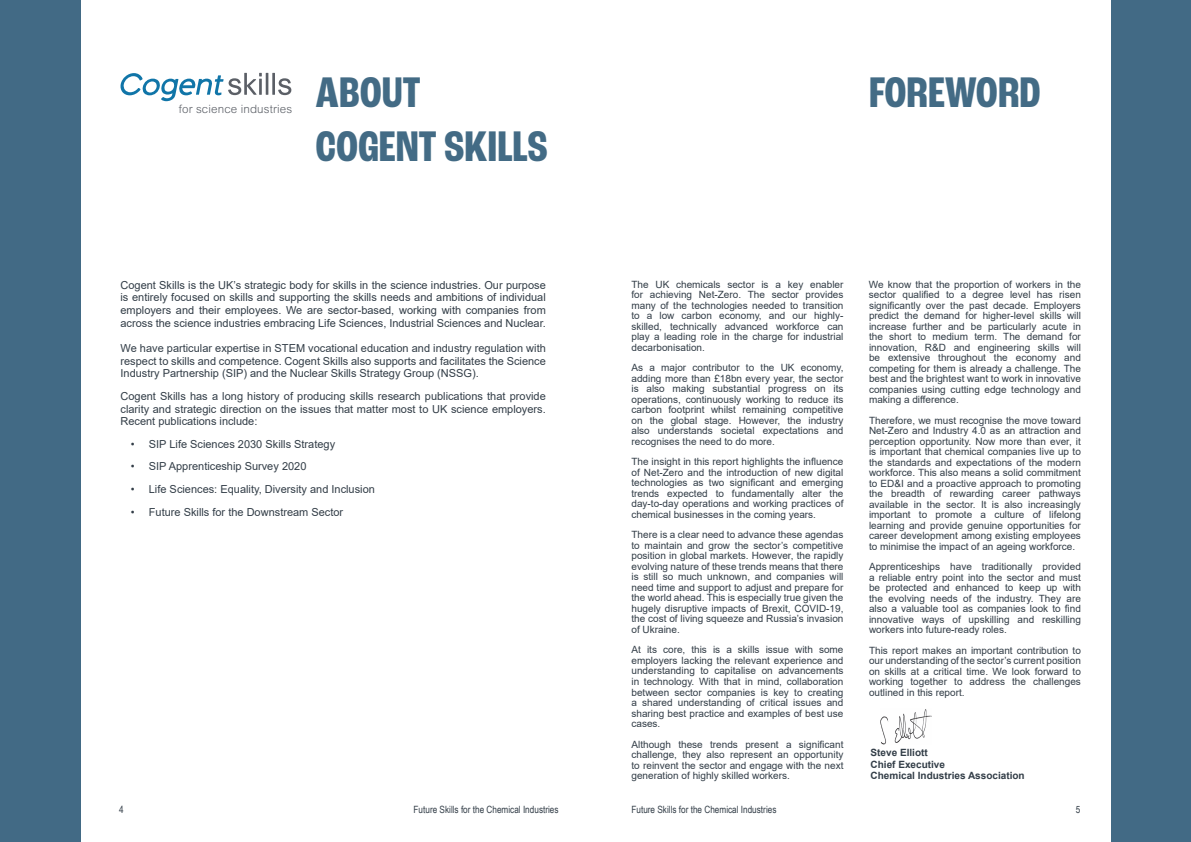
<style>
.page{position:relative;width:1191px;height:842px;background:#fff}
.page>*{position:absolute;margin:0;border:0;box-sizing:border-box;transform-origin:0 0}
.t1{font:700 condensed 45px/54px "Roc Grotesk";color:#436b85}
.t2{font:300 11.5px "Arial";letter-spacing:.01em;color:#5b5f66}
.t3{font:11px/12.6px "Arial";color:#323d47;text-align:justify}
.t4{font:10px/10.5px "Arial";color:#323d47;text-align:justify}
.t5{font:10px "Arial Narrow";color:#323d47}
.t6{font:700 10px/11.5px "Arial";color:#323d47}
</style>
<div class="page">
<div style="left:0;top:0;width:81px;height:842px;background:#426a85"></div>
<hr style="left:266px;top:73px;width:2px;height:22px;background:#5b5f66">
<hr style="left:244px;top:73px;width:3px;height:22px;background:#5b5f66">
<hr style="left:272px;top:73px;width:3px;height:22px;background:#5b5f66">
<svg style="left:278px;top:78px;width:13px;height:17px"></svg>
<svg style="left:247px;top:73px;width:15px;height:22px"></svg>
<svg style="left:120px;top:73px;width:121px;height:28px"></svg>
<div style="left:1111px;top:0;width:80px;height:842px;background:#426a85"></div>
<img style="left:880px;top:709px;width:51px;height:35px">
<p class="t2" style="left:179px;top:102px;width:115px">for science industries</p>
<h1 class="t1" style="left:315px;top:66px;width:234px">ABOUT<br>COGENT SKILLS</h1>
<p class="t3" style="left:120px;top:278px;width:427px">Cogent Skills is the UK’s strategic body for skills in the science industries. Our purpose is entirely focused on skills and supporting the skills needs and ambitions of individual employers and their employees. We are sector-based, working with companies from across the science industries embracing Life Sciences, Industrial Sciences and Nuclear.</p>
<p class="t3" style="left:120px;top:342px;width:427px">We have particular expertise in STEM vocational education and industry regulation with respect to skills and competence. Cogent Skills also supports and facilitates the Science Industry Partnership (SIP) and the Nuclear Skills Strategy Group (NSSG).</p>
<p class="t3" style="left:120px;top:390px;width:427px">Cogent Skills has a long history of producing skills research publications that provide clarity and strategic direction on the issues that matter most to UK science employers.<br>Recent publications include:</p>
<p class="t3" style="left:131px;top:438px;width:206px">• SIP Life Sciences 2030 Skills Strategy</p>
<p class="t3" style="left:131px;top:460px;width:177px">• SIP Apprenticeship Survey 2020</p>
<p class="t3" style="left:131px;top:483px;width:245px">• Life Sciences: Equality, Diversity and Inclusion</p>
<p class="t3" style="left:131px;top:506px;width:214px">• Future Skills for the Downstream Sector</p>
<h1 class="t1" style="left:869px;top:66px;width:173px">FOREWORD</h1>
<p class="t4" style="left:631px;top:279px;width:213px">The UK chemicals sector is a key enabler for achieving Net-Zero. The sector provides many of the technologies needed to transition to a low carbon economy, and our highly&shy;skilled, technically advanced workforce can play a leading role in the charge for industrial decarbonisation.</p>
<p class="t4" style="left:631px;top:363px;width:213px">As a major contributor to the UK economy, adding more than £18bn every year, the sector is also making substantial progress on its operations, continuously working to reduce its carbon footprint whilst remaining competitive on the global stage. However, the industry also understands societal expectations and recognises the need to do more.</p>
<p class="t4" style="left:631px;top:457px;width:213px">The insight in this report highlights the influence of Net-Zero and the introduction of new digital technologies as two significant and emerging trends expected to fundamentally alter the day-to-day operations and working practices of chemical businesses in the coming years.</p>
<p class="t4" style="left:631px;top:530px;width:213px">There is a clear need to advance these agendas to maintain and grow the sector’s competitive position in global markets. However, the rapidly evolving nature of these trends means that there is still so much unknown, and companies will need time and support to adjust and prepare for the world ahead. This is especially true given the hugely disruptive impacts of Brexit, COVID-19, the cost of living squeeze and Russia’s invasion of Ukraine.</p>
<p class="t4" style="left:631px;top:645px;width:213px">At its core, this is a skills issue with some employers lacking the relevant experience and understanding to capitalise on advancements in technology. With that in mind, collaboration between sector companies is key to creating a shared understanding of critical issues and sharing best practice and examples of best use cases.</p>
<p class="t4" style="left:631px;top:739px;width:213px">Although these trends present a significant challenge, they also represent an opportunity to reinvent the sector and engage with the next generation of highly skilled workers.</p>
<p class="t4" style="left:869px;top:279px;width:213px">We know that the proportion of workers in the sector qualified to a degree level has risen significantly over the past decade. Employers predict the demand for higher-level skills will increase further and be particularly acute in the short to medium term. The demand for innovation, R&amp;D and engineering skills will be extensive throughout the economy and competing for them is already a challenge. The best and the brightest want to work in innovative companies using cutting edge technology and making a difference.</p>
<p class="t4" style="left:869px;top:415px;width:213px">Therefore, we must recognise the move toward Net-Zero and Industry 4.0 as an attraction and perception opportunity. Now more than ever, it is important that chemical companies live up to the standards and expectations of the modern workforce. This also means a solid commitment to ED&amp;I and a proactive approach to promoting the breadth of rewarding career pathways available in the sector. It is also increasingly important to promote a culture of lifelong learning and provide genuine opportunities for career development among existing employees to minimise the impact of an ageing workforce.</p>
<p class="t4" style="left:869px;top:562px;width:213px">Apprenticeships have traditionally provided a reliable entry point into the sector and must be protected and enhanced to keep up with the evolving needs of the industry. They are also a valuable tool as companies look to find innovative ways of upskilling and reskilling workers into future-ready roles.</p>
<p class="t4" style="left:869px;top:645px;width:213px">This report makes an important contribution to our understanding of the sector’s current position on skills at a critical time. We look forward to working together to address the challenges outlined in this report.</p>
<p class="t6" style="left:870px;top:747px;width:156px">Steve Elliott<br>Chief Executive<br>Chemical Industries Association</p>
<p class="t5" style="left:119px;top:802px;width:6px">4</p>
<p class="t5" style="left:413px;top:802px;width:146px">Future Skills for the Chemical Industries</p>
<p class="t5" style="left:631px;top:802px;width:146px">Future Skills for the Chemical Industries</p>
<p class="t5" style="left:1075px;top:802px;width:6px">5</p>
</div>
